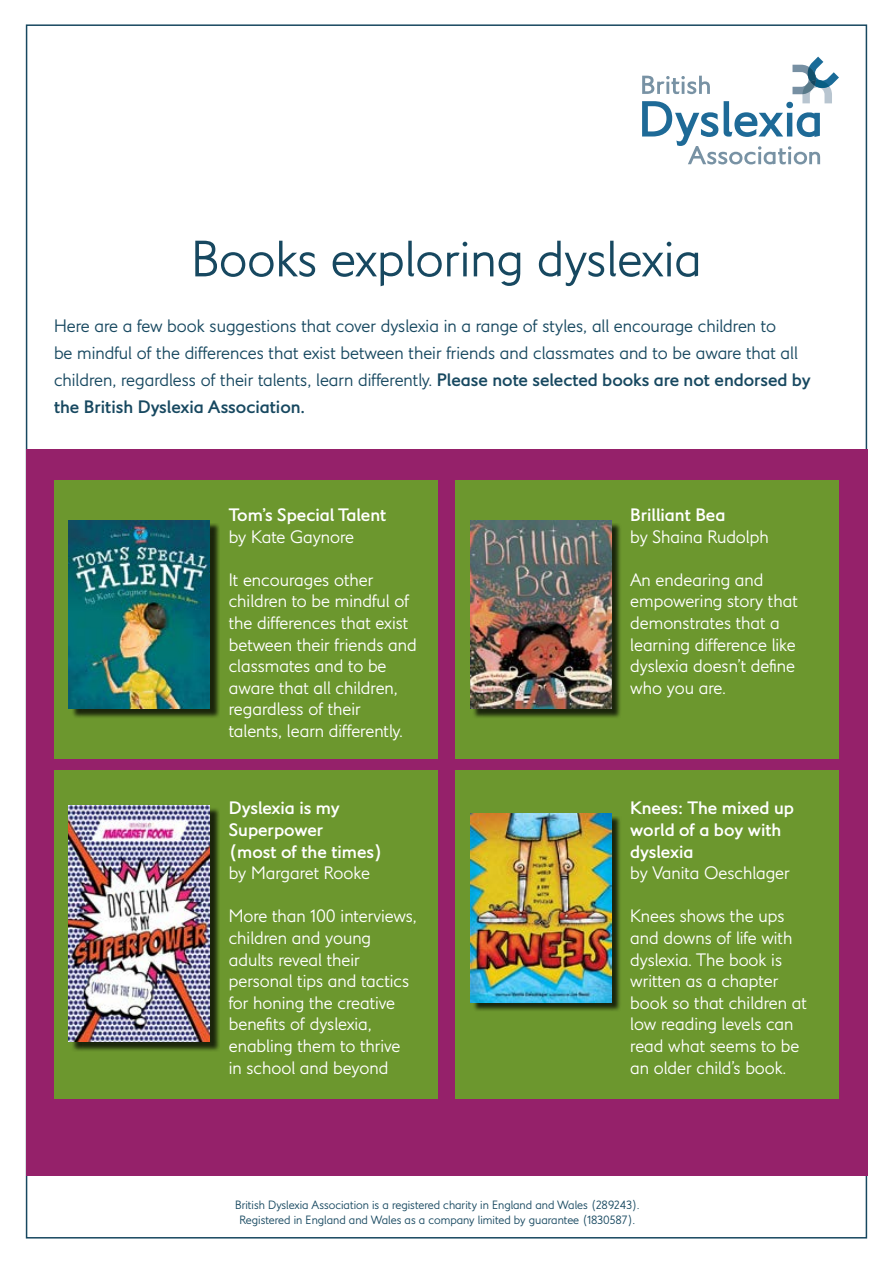
<style>
.page{position:relative;width:893px;height:1263px;background:#fff}
.page>*{position:absolute;margin:0;border:0;box-sizing:border-box;transform-origin:0 0}
.t1{font:500 51px "LDN Kono BDA";color:#174860}
.t2{font:500 18px/21.6px "LDN Kono BDA";color:#fff}
.t3{font:500 18px/27px "LDN Kono BDA";color:#174860}
.t4{font:700 18px/21.6px "LDN Kono BDA";color:#fff}
.t5{font:500 12px/14.4px "LDN Kono BDA";color:#174860;text-align:center}
.s1{font-weight:700}
</style>
<div class="page">
<svg style="left:642px;top:57px;width:197px;height:107px"></svg>
<div style="left:26px;top:450px;width:841px;height:726px;background:#95216a"></div>
<div style="left:54px;top:480px;width:383px;height:279px;background:#6c972e"></div>
<div style="left:71px;top:523px;width:149px;height:196px;background:#000;opacity:.75"></div>
<img style="left:69px;top:520px;width:141px;height:189px">
<div style="left:455px;top:480px;width:384px;height:279px;background:#6c972e"></div>
<div style="left:472px;top:523px;width:150px;height:196px;background:#000;opacity:.75"></div>
<img style="left:470px;top:520px;width:141px;height:189px">
<div style="left:54px;top:771px;width:383px;height:328px;background:#6c972e"></div>
<div style="left:71px;top:808px;width:149px;height:244px;background:#000;opacity:.75"></div>
<img style="left:69px;top:805px;width:141px;height:237px">
<div style="left:455px;top:771px;width:384px;height:328px;background:#6c972e"></div>
<div style="left:472px;top:816px;width:150px;height:196px;background:#000;opacity:.75"></div>
<img style="left:470px;top:814px;width:141px;height:188px">
<p class="t1" style="left:191px;top:229px;width:512px">Books exploring dyslexia</p>
<p class="t3" style="left:54px;top:313px;width:758px">Here are a few book suggestions that cover dyslexia in a range of styles, all encourage children to<br>be mindful of the differences that exist between their friends and classmates and to be aware that all children, regardless of their talents, learn differently. <span class="s1">Please note selected books are not endorsed by the British Dyslexia Association.</span></p>
<p class="t4" style="left:229px;top:504px;width:159px">Tom’s Special Talent</p>
<p class="t2" style="left:229px;top:526px;width:127px">by Kate Gaynore</p>
<p class="t2" style="left:229px;top:569px;width:189px">It encourages other children to be mindful of the differences that exist between their friends and classmates and to be aware that all children, regardless of their talents, learn differently.</p>
<p class="t4" style="left:229px;top:797px;width:155px">Dyslexia is my<br>Superpower<br>(most of the times)</p>
<p class="t2" style="left:229px;top:862px;width:143px">by Margaret Rooke</p>
<p class="t2" style="left:229px;top:905px;width:190px">More than 100 interviews, children and young adults reveal their personal tips and tactics for honing the creative benefits of dyslexia, enabling them to thrive in school and beyond</p>
<p class="t4" style="left:630px;top:504px;width:97px">Brilliant Bea</p>
<p class="t2" style="left:630px;top:526px;width:140px">by Shaina Rudolph</p>
<p class="t2" style="left:630px;top:569px;width:169px">An endearing and empowering story that demonstrates that a learning difference like dyslexia doesn’t define who you are.</p>
<p class="t4" style="left:630px;top:797px;width:165px">Knees: The mixed up world of a boy with dyslexia</p>
<p class="t2" style="left:630px;top:862px;width:161px">by Vanita Oeschlager</p>
<p class="t2" style="left:630px;top:905px;width:178px">Knees shows the ups and downs of life with dyslexia. The book is written as a chapter book so that children at low reading levels can read what seems to be an older child’s book.</p>
<p class="t5" style="left:235px;top:1198px;width:406px">British Dyslexia Association is a registered charity in England and Wales (289243).<br>Registered in England and Wales as a company limited by guarantee (1830587).</p>
</div>
